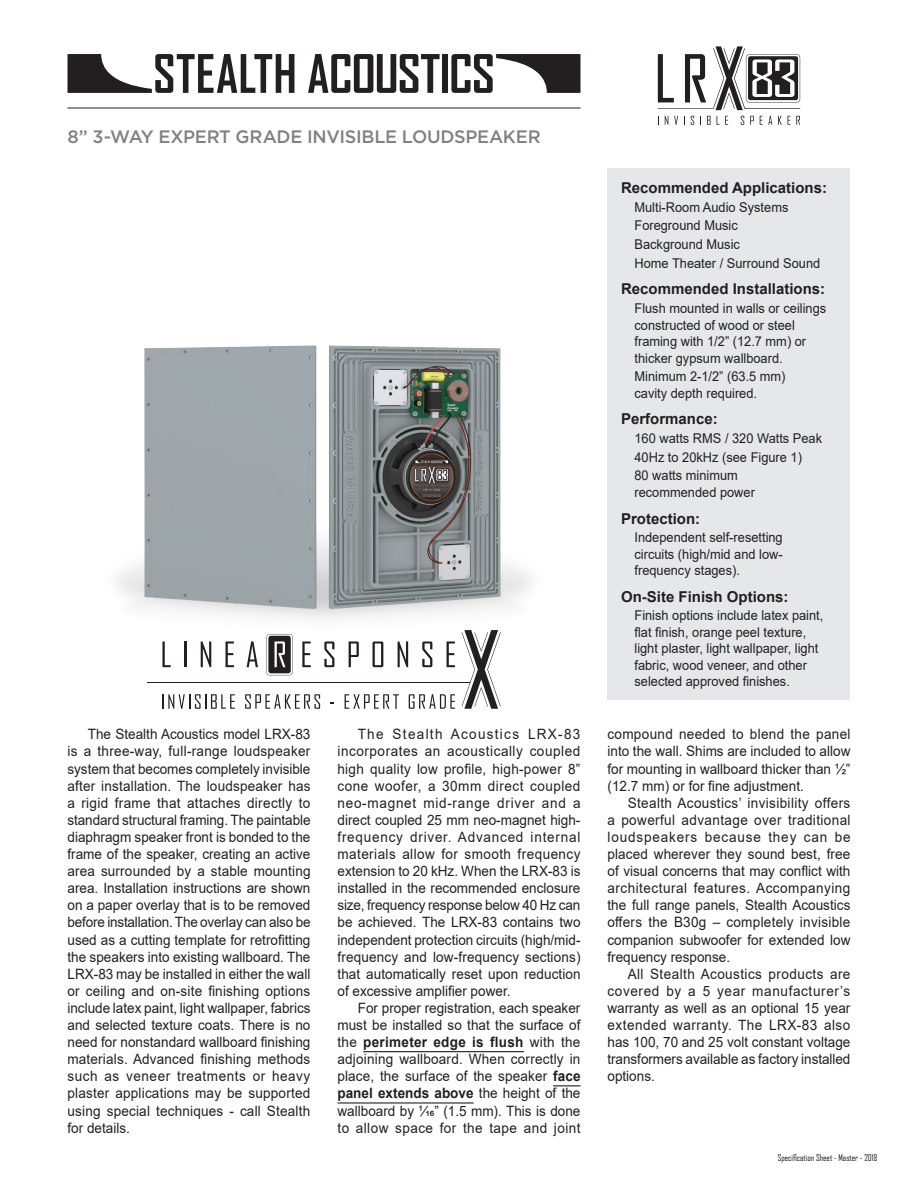
<style>
.page{position:relative;width:918px;height:1188px;background:#fff}
.page>*{position:absolute;margin:0;border:0;box-sizing:border-box;transform-origin:0 0}
.t1{font:500 18px "Gotham";letter-spacing:-.015em;color:#808181}
.t2{font:700 15px "Arial";color:#231f20}
.t3{font:14.25px/17.1px "Arial";color:#231f20;text-align:justify;scale:.95 1}
.t4{font:13.5px/16.5px "Arial";color:#231f20;scale:.95 1}
.t5{font:9px "Agency FB";color:#231f20}
.s1{font-weight:700}
</style>
<div class="page">
<hr style="left:363px;top:1051px;width:161px;height:1px;background:#231f20">
<svg style="left:553px;top:1085px;width:28px;height:1px"></svg>
<hr style="left:338px;top:1102px;width:136px;height:2px;background:#231f20">
<div style="left:608px;top:169px;width:242px;height:531px;background:#e6e7e9"></div>
<svg style="left:665px;top:116px;width:3px;height:9px"></svg>
<svg style="left:674px;top:116px;width:4px;height:9px"></svg>
<svg style="left:691px;top:116px;width:3px;height:9px"></svg>
<svg style="left:707px;top:116px;width:4px;height:9px"></svg>
<svg style="left:725px;top:116px;width:3px;height:9px"></svg>
<svg style="left:741px;top:116px;width:3px;height:9px"></svg>
<svg style="left:750px;top:116px;width:4px;height:9px"></svg>
<svg style="left:760px;top:116px;width:12px;height:9px"></svg>
<svg style="left:778px;top:116px;width:12px;height:9px"></svg>
<svg style="left:796px;top:116px;width:4px;height:9px"></svg>
<svg style="left:658px;top:46px;width:142px;height:64px"></svg>
<img style="left:117px;top:345px;width:414px;height:289px">
<hr style="left:147px;top:682px;width:323px;height:1px;background:#231f20">
<svg style="left:462px;top:630px;width:39px;height:79px"></svg>
<svg style="left:162px;top:641px;width:9px;height:26px"></svg>
<hr style="left:184px;top:641px;width:2px;height:26px;background:#231f20">
<svg style="left:201px;top:641px;width:10px;height:26px"></svg>
<svg style="left:226px;top:641px;width:8px;height:26px"></svg>
<svg style="left:247px;top:641px;width:11px;height:26px"></svg>
<svg style="left:302px;top:641px;width:9px;height:26px"></svg>
<svg style="left:324px;top:641px;width:10px;height:26px"></svg>
<svg style="left:349px;top:641px;width:10px;height:26px"></svg>
<svg style="left:373px;top:641px;width:10px;height:26px"></svg>
<svg style="left:398px;top:641px;width:10px;height:26px"></svg>
<svg style="left:422px;top:641px;width:10px;height:26px"></svg>
<svg style="left:447px;top:641px;width:8px;height:26px"></svg>
<svg style="left:163px;top:694px;width:72px;height:15px"></svg>
<svg style="left:245px;top:694px;width:75px;height:15px"></svg>
<svg style="left:345px;top:694px;width:54px;height:15px"></svg>
<svg style="left:409px;top:694px;width:46px;height:15px"></svg>
<svg style="left:267px;top:634px;width:26px;height:41px"></svg>
<svg style="left:68px;top:54px;width:226px;height:39px"></svg>
<div style="left:442px;top:54px;width:6px;height:39px;background:#231f20"></div>
<svg style="left:308px;top:54px;width:132px;height:39px"></svg>
<svg style="left:451px;top:54px;width:129px;height:39px"></svg>
<hr style="left:68px;top:108px;width:512px;height:1px;background:#231f20">
<div style="left:26px;top:109px;width:28px;height:28px;border:1px solid #ed028c;border-radius:50%"></div>
<div style="left:26px;top:580px;width:28px;height:28px;border:1px solid #ed028c;border-radius:50%"></div>
<div style="left:26px;top:1052px;width:27px;height:28px;border:1px solid #ed028c;border-radius:50%"></div>
<p class="t1" style="left:68px;top:125px;width:475px">8” 3-WAY EXPERT GRADE INVISIBLE LOUDSPEAKER</p>
<p class="t3" style="left:67px;top:726px;width:257px;text-indent:20px">The Stealth Acoustics model LRX-83 is a three-way, full-range loudspeaker system that becomes completely invisible after installation. The loudspeaker has a rigid frame that attaches directly to standard structural framing. The paintable diaphragm speaker front is bonded to the frame of the speaker, creating an active area surrounded by a stable mounting area. Installation instructions are shown on a paper overlay that is to be removed before installation. The overlay can also be used as a cutting template for retrofitting the speakers into existing wallboard. The LRX-83 may be installed in either the wall or ceiling and on-site finishing options include latex paint, light wallpaper, fabrics and selected texture coats. There is no need for nonstandard wallboard finishing materials. Advanced finishing methods such as veneer treatments or heavy plaster applications may be supported using special techniques - call Stealth for details.</p>
<p class="t3" style="left:337px;top:726px;width:257px;text-indent:20px">The Stealth Acoustics LRX-83 incorporates an acoustically coupled high quality low profile, high-power 8” cone woofer, a 30mm direct coupled neo-magnet mid-range driver and a direct coupled 25 mm neo-magnet high&shy;frequency driver. Advanced internal materials allow for smooth frequency extension to 20 kHz. When the LRX-83 is installed in the recommended enclosure size, frequency response below 40 Hz can be achieved. The LRX-83 contains two independent protection circuits (high/mid&shy;frequency and low-frequency sections) that automatically reset upon reduction of excessive amplifier power.</p>
<p class="t3" style="left:337px;top:999px;width:257px;text-indent:20px">For proper registration, each speaker must be installed so that the surface of the <span class="s1">perimeter edge is flush</span> with the adjoining wallboard. When correctly in place, the surface of the speaker <span class="s1">face panel extends above</span> the height of the wallboard by 1/16” (1.5 mm). This is done to allow space for the tape and joint</p>
<p class="t2" style="left:621px;top:177px;width:208px">Recommended Applications:</p>
<p class="t4" style="left:634px;top:198px;width:197px;line-height:18.6px">Multi-Room Audio Systems<br>Foreground Music<br>Background Music<br>Home Theater / Surround Sound</p>
<p class="t2" style="left:621px;top:279px;width:206px">Recommended Installations:</p>
<p class="t4" style="left:634px;top:300px;width:203px">Flush mounted in walls or ceilings constructed of wood or steel framing with 1/2” (12.7 mm) or thicker gypsum wallboard.</p>
<p class="t4" style="left:634px;top:368px;width:161px">Minimum 2-1/2” (63.5 mm) cavity depth required.</p>
<p class="t2" style="left:621px;top:409px;width:98px">Performance:</p>
<p class="t4" style="left:634px;top:429px;width:199px;line-height:18.6px">160 watts RMS / 320 Watts Peak<br>40Hz to 20kHz (see Figure 1)<br>80 watts minimum</p>
<p class="t4" style="left:634px;top:484px;width:128px">recommended power</p>
<p class="t2" style="left:621px;top:508px;width:81px">Protection:</p>
<p class="t4" style="left:634px;top:529px;width:158px;text-align:justify">Independent self-resetting circuits (high/mid and low&shy;frequency stages).</p>
<p class="t2" style="left:621px;top:586px;width:169px">On-Site Finish Options:</p>
<p class="t4" style="left:634px;top:607px;width:200px">Finish options include latex paint, flat finish, orange peel texture, light plaster, light wallpaper, light fabric, wood veneer, and other selected approved finishes.</p>
<p class="t3" style="left:608px;top:726px;width:257px">compound needed to blend the panel into the wall. Shims are included to allow for mounting in wallboard thicker than ½” (12.7 mm) or for fine adjustment.</p>
<p class="t3" style="left:608px;top:794px;width:257px;text-indent:20px">Stealth Acoustics’ invisibility offers a powerful advantage over traditional loudspeakers because they can be placed wherever they sound best, free of visual concerns that may conflict with architectural features. Accompanying the full range panels, Stealth Acoustics offers the B30g – completely invisible companion subwoofer for extended low frequency response.</p>
<p class="t3" style="left:608px;top:965px;width:257px;text-indent:20px">All Stealth Acoustics products are covered by a 5 year manufacturer’s warranty as well as an optional 15 year extended warranty. The LRX-83 also has 100, 70 and 25 volt constant voltage transformers available as factory installed options.</p>
<p class="t5" style="left:778px;top:1152px;width:101px">Specification Sheet - Master - 2018</p>
</div>
